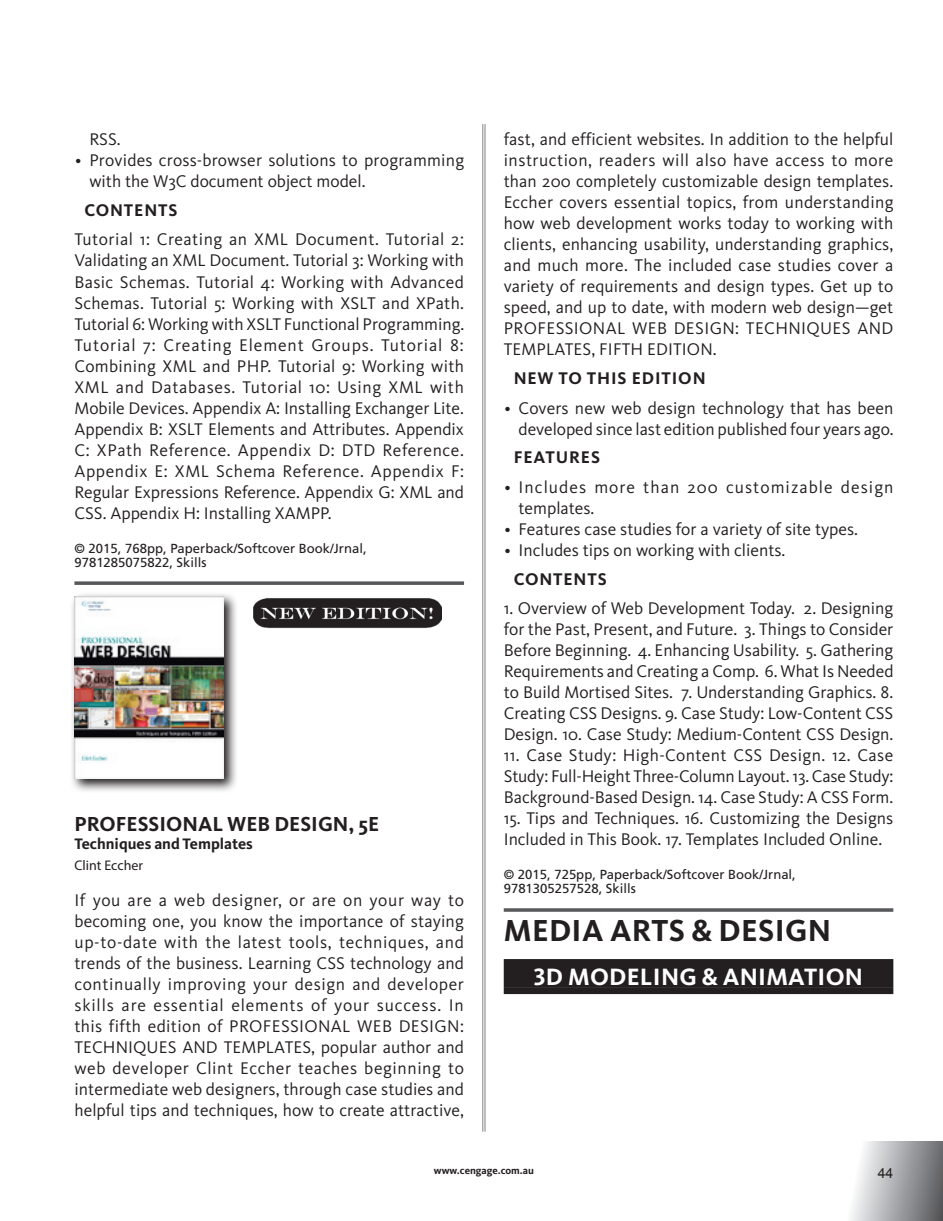
<style>
.page{position:relative;width:943px;height:1221px;background:#fff}
.page>*{position:absolute;margin:0;border:0;box-sizing:border-box;transform-origin:0 0}
.t1{font:700 31.5px "Kievit OT";letter-spacing:.01em;color:#231f20}
.t2{font:700 24.5px "Kievit OT";letter-spacing:.01em;color:#fff}
.t3{font:700 21px "Kievit OT";color:#231f20}
.t4{font:17.5px/21px "Kievit OT";color:#231f20;text-align:justify}
.t5{font:17.5px/21px "Kievit OT";letter-spacing:.06em;color:#231f20}
.t6{font:700 17.5px "Kievit OT";color:#231f20}
.t7{font:700 15.75px "Kievit OT";color:#231f20}
.t8{font:14px "Myriad Pro";color:#231f20}
.t9{font:14px "Arial";color:#231f20}
.t10{font:13.12px/14px "Frutiger LT Std";color:#231f20}
.t11{font:700 10.5px "Kievit OT";color:#231f20}
</style>
<div class="page">
<div style="left:843px;top:1141px;width:100px;height:79px;background:linear-gradient(to right,#fff,#5f6165)"></div>
<hr style="left:482px;top:124px;width:1px;height:1007px;background:#808285">
<hr style="left:484px;top:124px;width:1px;height:1007px;background:#808285">
<svg style="left:74px;top:581px;width:390px;height:4px;background:#6b6c6e"></svg>
<svg style="left:72px;top:594px;width:164px;height:197px"></svg>
<img style="left:74px;top:596px;width:149px;height:182px">
<hr style="left:504px;top:908px;width:389px;height:3px;background:#57585a">
<div style="left:504px;top:959px;width:389px;height:28px;background:#231f20"></div>
<div style="left:504px;top:987px;width:389px;height:7px;background:#231f20"></div>
<img style="left:253px;top:598px;width:188px;height:30px">
<p class="t4" style="left:89px;top:128px;width:33px">RSS.</p>
<p class="t4" style="left:89px;top:149px;width:376px;text-indent:-14px">• Provides cross-browser solutions to programming with the W3C document object model.</p>
<p class="t6" style="left:84px;top:199px;width:13px">CONTENTS</p>
<p class="t4" style="left:74px;top:229px;width:391px">Tutorial 1: Creating an XML Document. Tutorial 2:<br>Validating an XML Document. Tutorial 3: Working with Basic Schemas. Tutorial 4: Working with Advanced Schemas. Tutorial 5: Working with XSLT and XPath.<br>Tutorial 6: Working with XSLT Functional Programming.<br>Tutorial 7: Creating Element Groups. Tutorial 8:<br>Combining XML and PHP. Tutorial 9: Working with XML and Databases. Tutorial 10: Using XML with Mobile Devices. Appendix A: Installing Exchanger Lite.<br>Appendix B: XSLT Elements and Attributes. Appendix C: XPath Reference. Appendix D: DTD Reference.<br>Appendix E: XML Schema Reference. Appendix F:<br>Regular Expressions Reference. Appendix G: XML and CSS. Appendix H: Installing XAMPP.</p>
<p class="t10" style="left:74px;top:541px;width:294px">© 2015, 768pp, Paperback/Softcover Book/Jrnal,<br>9781285075822, Skills</p>
<p class="t3" style="left:74px;top:811px;width:14px">PROFESSION</p>
<p class="t3" style="left:198px;top:811px;width:88px">AL WEB DESI</p>
<p class="t3" style="left:318px;top:811px;width:60px">GN, 5E</p>
<p class="t7" style="left:74px;top:834px;width:180px">Techniques and Templates</p>
<p class="t8" style="left:74px;top:856px;width:70px">Clint Eccher</p>
<p class="t4" style="left:74px;top:889px;width:391px">If you are a web designer, or are on your way to becoming one, you know the importance of staying up-to-date with the latest tools, techniques, and trends of the business. Learning CSS technology and continually improving your design and developer skills are essential elements of your success. In this fifth edition of PROFESSIONAL WEB DESIGN:<br>TECHNIQUES AND TEMPLATES, popular author and web developer Clint Eccher teaches beginning to intermediate web designers, through case studies and helpful tips and techniques, how to create attractive,</p>
<p class="t4" style="left:504px;top:128px;width:391px">fast, and efficient websites. In addition to the helpful instruction, readers will also have access to more than 200 completely customizable design templates.<br>Eccher covers essential topics, from understanding how web development works today to working with clients, enhancing usability, understanding graphics, and much more. The included case studies cover a variety of requirements and design types. Get up to speed, and up to date, with modern web design—get PROFESSIONAL WEB DESIGN: TECHNIQUES AND TEMPLATES, FIFTH EDITION.</p>
<p class="t6" style="left:513px;top:367px;width:84px">NEW TOTHIS</p>
<p class="t6" style="left:631px;top:367px;width:12px">EDITION</p>
<p class="t4" style="left:504px;top:397px;width:390px;text-align:right">• Covers new web design technology that has been developed since last edition published four years ago.</p>
<p class="t6" style="left:513px;top:447px;width:67px">FEATURES</p>
<p class="t5" style="left:518px;top:476px;width:376px;text-indent:-14px">• Includes more than 200 customizable design templates.</p>
<p class="t4" style="left:504px;top:518px;width:355px">• Features case studies for a variety of site types.</p>
<p class="t4" style="left:504px;top:539px;width:282px">• Includes tips on working with clients.</p>
<p class="t6" style="left:513px;top:568px;width:13px">CONTENTS</p>
<p class="t4" style="left:503px;top:597px;width:391px">1. Overview of Web Development Today. 2. Designing for the Past, Present, and Future. 3. Things to Consider Before Beginning. 4. Enhancing Usability. 5. Gathering Requirements and Creating a Comp. 6. What Is Needed to Build Mortised Sites. 7. Understanding Graphics. 8.<br>Creating CSS Designs. 9. Case Study: Low-Content CSS Design. 10. Case Study: Medium-Content CSS Design.</p>
<p class="t4" style="left:503px;top:744px;width:391px">11. Case Study: High-Content CSS Design. 12. Case Study: Full-Height Three-Column Layout. 13. Case Study:<br>Background-Based Design. 14. Case Study: A CSS Form.</p>
<p class="t4" style="left:503px;top:807px;width:391px">15. Tips and Techniques. 16. Customizing the Designs<br>Included in This Book. 17. Templates Included Online.</p>
<p class="t10" style="left:504px;top:867px;width:294px">© 2015, 725pp, Paperback/Softcover Book/Jrnal,<br>9781305257528, Skills</p>
<h1 class="t1" style="left:504px;top:911px;width:329px">Media Arts &amp; Design</h1>
<h2 class="t2" style="left:534px;top:962px;width:331px">3D Modeling &amp; Animation</h2>
<p class="t11" style="left:434px;top:1164px;width:102px">www.cengage.com.au</p>
<p class="t9" style="left:877px;top:1163px;width:17px">44</p>
</div>
